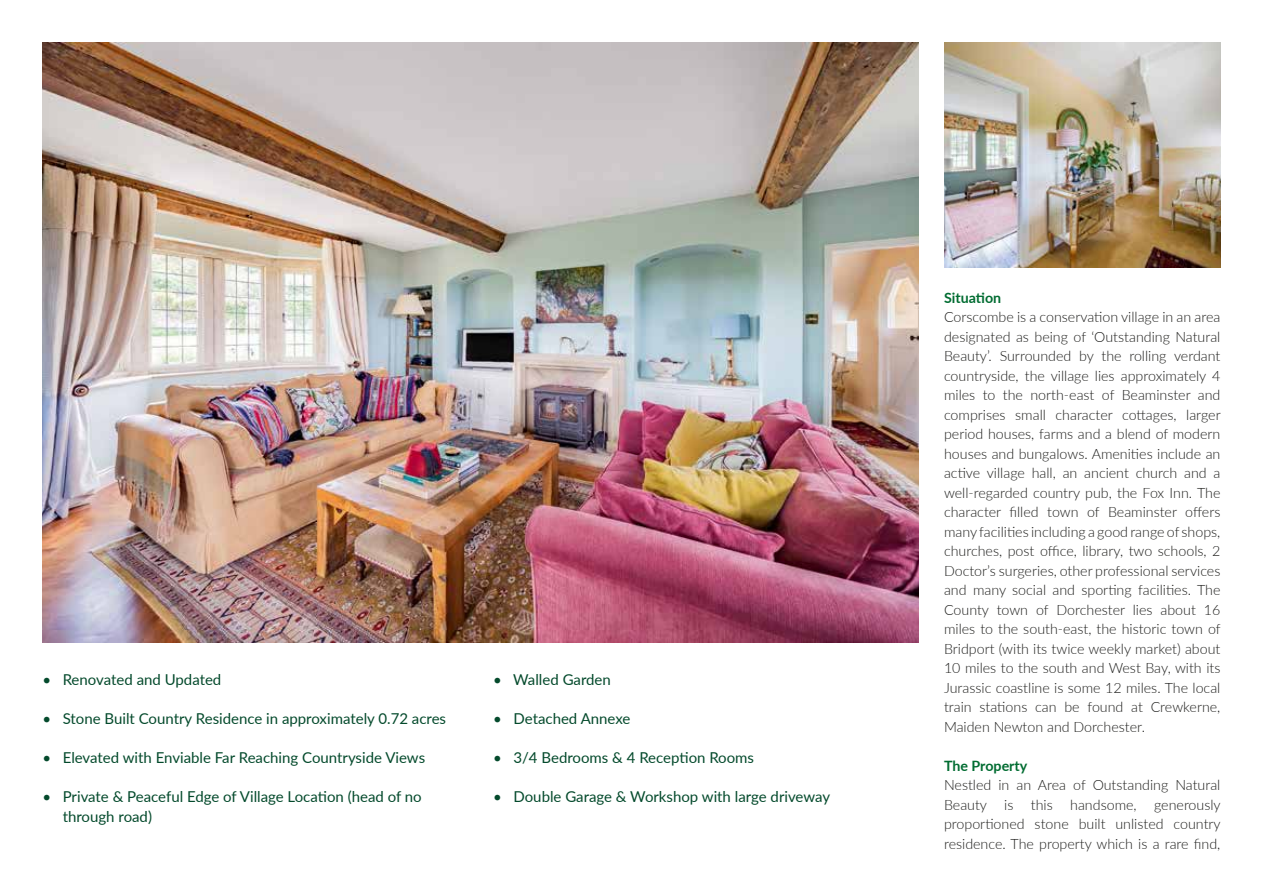
<style>
.page{position:relative;width:1263px;height:893px;background:#fff}
.page>*{position:absolute;margin:0;border:0;box-sizing:border-box;transform-origin:0 0}
.t1{font:15px/19.5px "Lato";color:#044a2c}
.t2{font:300 14.25px/19.5px "Lato";color:#1e1e1c;text-align:justify}
.t3{font:700 14.25px "Lato";color:#006c31}
</style>
<div class="page">
<img style="left:43px;top:43px;width:875px;height:599px">
<img style="left:944px;top:43px;width:276px;height:225px">
<p class="t1" style="left:43px;top:669px;width:180px">• Renovated and Updated</p>
<p class="t1" style="left:43px;top:708px;width:405px">• Stone Built Country Residence in approximately 0.72 acres</p>
<p class="t1" style="left:43px;top:747px;width:384px">• Elevated with Enviable Far Reaching Countryside Views</p>
<p class="t1" style="left:63px;top:786px;width:361px;text-indent:-20px">• Private &amp; Peaceful Edge of Village Location (head of no through road)</p>
<p class="t1" style="left:493px;top:669px;width:119px">• Walled Garden</p>
<p class="t1" style="left:493px;top:708px;width:139px">• Detached Annexe</p>
<p class="t1" style="left:493px;top:747px;width:262px">• 3/4 Bedrooms &amp; 4 Reception Rooms</p>
<p class="t1" style="left:493px;top:786px;width:338px">• Double Garage &amp; Workshop with large driveway</p>
<p class="t3" style="left:944px;top:287px;width:59px">Situation</p>
<p class="t2" style="left:944px;top:307px;width:278px">Corscombe is a conservation village in an area designated as being of ‘Outstanding Natural Beauty’. Surrounded by the rolling verdant countryside, the village lies approximately 4 miles to the north-east of Beaminster and comprises small character cottages, larger period houses, farms and a blend of modern houses and bungalows. Amenities include an active village hall, an ancient church and a well-regarded country pub, the Fox Inn. The character filled town of Beaminster offers many facilities including a good range of shops, churches, post office, library, two schools, 2<br>Doctor’s surgeries, other professional services and many social and sporting facilities. The County town of Dorchester lies about 16 miles to the south-east, the historic town of Bridport (with its twice weekly market) about 10 miles to the south and West Bay, with its Jurassic coastline is some 12 miles. The local train stations can be found at Crewkerne, Maiden Newton and Dorchester.</p>
<p class="t3" style="left:944px;top:755px;width:85px">The Property</p>
<p class="t2" style="left:944px;top:775px;width:278px">Nestled in an Area of Outstanding Natural Beauty is this handsome, generously proportioned stone built unlisted country residence. The property which is a rare find,</p>
</div>
